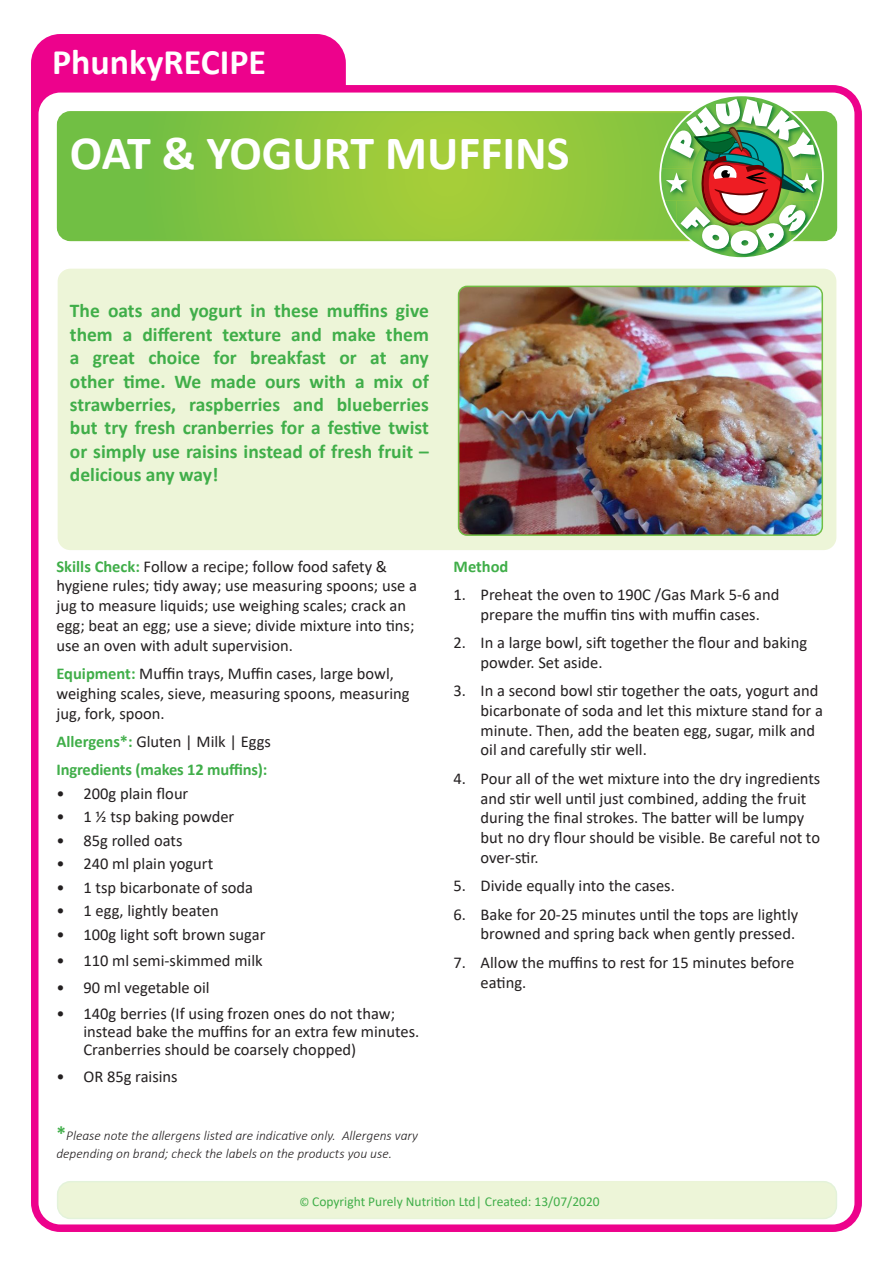
<style>
.page{position:relative;width:893px;height:1263px;background:#fff}
.page>*{position:absolute;margin:0;border:0;box-sizing:border-box;transform-origin:0 0}
.t1{font:700 48px "Calibri";color:#fff}
.t2{font:700 36px "Calibri";color:#fff}
.t3{font:700 19.5px/23.4px "Calibri";color:#40ae49;text-align:justify}
.t4{font:16.5px/19.8px "Calibri";color:#231f20}
.t5{font:700 16.5px "Calibri";letter-spacing:-.01em;color:#40ae49}
.t6{font:italic 300 13.5px/18px "Calibri";color:#231f20}
.t7{font:13.5px "Calibri";color:#40ae49}
.s1{font-weight:700;color:#40ae49}
.s2{font-weight:700;font-style:normal;font-size:19.5px;color:#40ae49}
.s3{font-size:12px}
</style>
<div class="page">
<div style="left:35px;top:38px;width:307px;height:1139px;background:#ed028c;border-radius:26px"></div>
<div style="left:35px;top:89px;width:823px;height:1139px;background:#fff;border-radius:26px"></div>
<div style="left:31px;top:85px;width:831px;height:1147px;border:8px solid #ed028c;border-radius:26px"></div>
<svg style="left:58px;top:112px;width:778px;height:128px;background:#8cc63e"></svg>
<div style="left:57px;top:111px;width:780px;height:130px;border:2px solid #fff;border-radius:13px"></div>
<div style="left:58px;top:1182px;width:778px;height:36px;background:#edf5d8;border-radius:13px"></div>
<div style="left:57px;top:1181px;width:780px;height:38px;border:2px solid #fff;border-radius:13px"></div>
<div style="left:58px;top:269px;width:778px;height:281px;background:#edf5d8;border-radius:13px"></div>
<img style="left:719px;top:254px;width:45px;height:2px">
<svg style="left:660px;top:97px;width:163px;height:157px"></svg>
<img style="left:459px;top:286px;width:363px;height:249px">
<div style="left:458px;top:286px;width:365px;height:250px;border:2px solid #71bf44;border-radius:9px"></div>
<p class="t2" style="left:52px;top:36px;width:216px">PhunkyRECIPE</p>
<p class="t1" style="left:70px;top:119px;width:501px">OAT &amp; YOGURT MUFFINS</p>
<p class="t3" style="left:70px;top:299px;width:360px">The oats and yogurt in these muffins give them a different texture and make them a great choice for breakfast or at any other time. We made ours with a mix of strawberries, raspberries and blueberries but try fresh cranberries for a festive twist or simply use raisins instead of fresh fruit – delicious any way!</p>
<p class="t4" style="left:56px;top:556px;width:362px"><span class="s1">Skills Check:</span> Follow a recipe; follow food safety &amp; hygiene rules; tidy away; use measuring spoons; use a jug to measure liquids; use weighing scales; crack an egg; beat an egg; use a sieve; divide mixture into tins; use an oven with adult supervision.</p>
<p class="t4" style="left:56px;top:663px;width:355px"><span class="s1">Equipment:</span> Muffin trays, Muffin cases, large bowl, weighing scales, sieve, measuring spoons, measuring jug, fork, spoon.</p>
<p class="t4" style="left:56px;top:731px;width:216px"><span class="s1">Allergens*:</span> Gluten | Milk | Eggs</p>
<p class="t5" style="left:56px;top:758px;width:212px">Ingredients (makes 12 muffins):</p>
<p class="t4" style="left:56px;top:783px;width:133px">• 200g plain flour</p>
<p class="t4" style="left:56px;top:806px;width:179px">• 1 ½ tsp baking powder</p>
<p class="t4" style="left:56px;top:830px;width:128px">• 85g rolled oats</p>
<p class="t4" style="left:56px;top:853px;width:158px">• 240 ml plain yogurt</p>
<p class="t4" style="left:56px;top:877px;width:198px">• 1 tsp bicarbonate of soda</p>
<p class="t4" style="left:56px;top:900px;width:164px">• 1 egg, lightly beaten</p>
<p class="t4" style="left:56px;top:924px;width:210px">• 100g light soft brown sugar</p>
<p class="t4" style="left:56px;top:950px;width:208px">• 110 ml semi-skimmed milk</p>
<p class="t4" style="left:56px;top:977px;width:155px">• 90 ml vegetable oil</p>
<p class="t4" style="left:83px;top:1004px;width:337px;line-height:18px;text-indent:-27px">• 140g berries (If using frozen ones do not thaw; instead bake the muffins for an extra few minutes.<br>Cranberries should be coarsely chopped)</p>
<p class="t4" style="left:56px;top:1066px;width:123px">• OR 85g raisins</p>
<p class="t6" style="left:56px;top:1127px;width:363px"><span class="s2">*</span>Please note the allergens listed are indicative only. Allergens vary depending on brand; check the labels on the products you use.</p>
<p class="t5" style="left:454px;top:554px;width:56px">Method</p>
<p class="t4" style="left:454px;top:584px;width:327px;text-align:center">1. Preheat the oven to 190C /Gas Mark 5-6 and prepare the muffin tins with muffin cases.</p>
<p class="t4" style="left:481px;top:632px;width:328px;text-indent:-27px">2. In a large bowl, sift together the flour and baking powder. Set aside.</p>
<p class="t4" style="left:481px;top:680px;width:344px;text-indent:-27px">3. In a second bowl stir together the oats, yogurt and bicarbonate of soda and let this mixture stand for a minute. Then, add the beaten egg, sugar, milk and oil and carefully stir well.</p>
<p class="t4" style="left:481px;top:768px;width:341px;text-indent:-27px">4. Pour all of the wet mixture into the dry ingredients and stir well until just combined, adding the fruit during the final strokes. The batter will be lumpy but no dry flour should be visible. Be careful not to over-stir.</p>
<p class="t4" style="left:454px;top:875px;width:223px">5. Divide equally into the cases.</p>
<p class="t4" style="left:454px;top:904px;width:346px;text-align:right">6. Bake for 20-25 minutes until the tops are lightly browned and spring back when gently pressed.</p>
<p class="t4" style="left:481px;top:952px;width:315px;text-indent:-27px">7. Allow the muffins to rest for 15 minutes before eating.</p>
<p class="t7" style="left:299px;top:1192px;width:302px"><span class="s3">©</span> Copyright Purely Nutrition Ltd| Created: 13/07/2020</p>
</div>
